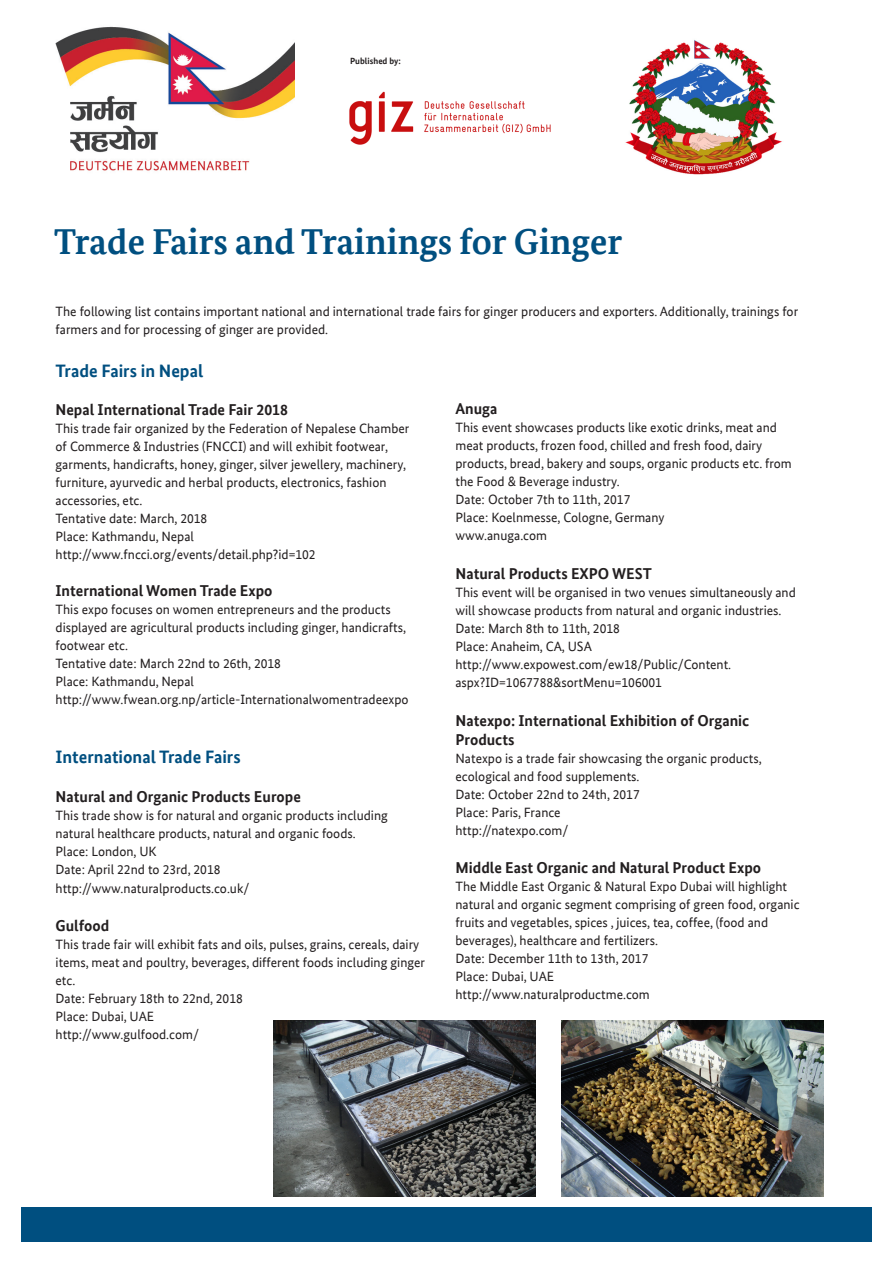
<style>
.page{position:relative;width:893px;height:1263px;background:#fff}
.page>*{position:absolute;margin:0;border:0;box-sizing:border-box;transform-origin:0 0}
.Headline{font:700 36px "Bundes Serif Office";color:#004f80}
.Body_Text{font:700 18px "Bundes Sans Office";color:#004f80}
.Body_Text-2{font:700 15.75px/19.5px "Bundes Sans Office";color:#231f20}
.Body_Text-3{font:13.5px/18px "Bundes Sans Office";color:#231f20}
.t1{font:700 9px "Bundes Sans Office";color:#231f20}
</style>
<div class="page">
<img style="left:56px;top:26px;width:238px;height:145px">
<img style="left:349px;top:91px;width:202px;height:54px">
<div style="left:21px;top:1208px;width:851px;height:34px;background:#004f80"></div>
<img style="left:625px;top:40px;width:157px;height:134px">
<img style="left:273px;top:1021px;width:262px;height:176px">
<img style="left:561px;top:1021px;width:262px;height:176px">
<p class="t1" style="left:350px;top:56px;width:52px">Published by:</p>
<p class="Headline" style="left:54px;top:220px;width:570px">Trade Fairs and Trainings for Ginger</p>
<p class="Body_Text-3" style="left:56px;top:302px;width:744px">The following list contains important national and international trade fairs for ginger producers and exporters. Additionally, trainings for farmers and for processing of ginger are provided.</p>
<p class="Body_Text" style="left:56px;top:361px;width:149px">Trade Fairs in Nepal</p>
<p class="Body_Text-2" style="left:56px;top:400px;width:234px">Nepal International Trade Fair 2018</p>
<p class="Body_Text-3" style="left:56px;top:419px;width:355px">This trade fair organized by the Federation of Nepalese Chamber of Commerce &amp; Industries (FNCCI) and will exhibit footwear, garments, handicrafts, honey, ginger, silver jewellery, machinery, furniture, ayurvedic and herbal products, electronics, fashion accessories, etc.</p>
<p class="Body_Text-3" style="left:56px;top:509px;width:153px">Tentative date: March, 2018</p>
<p class="Body_Text-3" style="left:56px;top:527px;width:140px">Place: Kathmandu, Nepal</p>
<p class="Body_Text-3" style="left:56px;top:545px;width:262px">http://www.fncci.org/events/detail.php?id=102</p>
<p class="Body_Text-2" style="left:56px;top:581px;width:219px">International Women Trade Expo</p>
<p class="Body_Text-3" style="left:56px;top:601px;width:352px">This expo focuses on women entrepreneurs and the products displayed are agricultural products including ginger, handicrafts, footwear etc.</p>
<p class="Body_Text-3" style="left:56px;top:655px;width:227px">Tentative date: March 22nd to 26th, 2018</p>
<p class="Body_Text-3" style="left:56px;top:673px;width:140px">Place: Kathmandu, Nepal</p>
<p class="Body_Text-3" style="left:56px;top:691px;width:355px">http://www.fwean.org.np/article-Internationalwomentradeexpo</p>
<p class="Body_Text" style="left:56px;top:746px;width:187px">International Trade Fairs</p>
<p class="Body_Text-2" style="left:56px;top:787px;width:247px">Natural and Organic Products Europe</p>
<p class="Body_Text-3" style="left:56px;top:806px;width:334px">This trade show is for natural and organic products including natural healthcare products, natural and organic foods.</p>
<p class="Body_Text-3" style="left:56px;top:842px;width:103px">Place: London, UK</p>
<p class="Body_Text-3" style="left:56px;top:860px;width:166px">Date: April 22nd to 23rd, 2018</p>
<p class="Body_Text-3" style="left:56px;top:880px;width:195px">http://www.naturalproducts.co.uk/</p>
<p class="Body_Text-2" style="left:56px;top:916px;width:55px">Gulfood</p>
<p class="Body_Text-3" style="left:56px;top:935px;width:371px">This trade fair will exhibit fats and oils, pulses, grains, cereals, dairy items, meat and poultry, beverages, different foods including ginger etc.</p>
<p class="Body_Text-3" style="left:56px;top:989px;width:189px">Date: February 18th to 22nd, 2018</p>
<p class="Body_Text-3" style="left:56px;top:1007px;width:100px">Place: Dubai, UAE</p>
<p class="Body_Text-3" style="left:56px;top:1025px;width:145px">http://www.gulfood.com/</p>
<p class="Body_Text-2" style="left:455px;top:398px;width:44px">Anuga</p>
<p class="Body_Text-3" style="left:455px;top:418px;width:338px">This event showcases products like exotic drinks, meat and meat products, frozen food, chilled and fresh food, dairy products, bread, bakery and soups, organic products etc. from the Food &amp; Beverage industry.</p>
<p class="Body_Text-3" style="left:455px;top:490px;width:176px">Date: October 7th to 11th, 2017</p>
<p class="Body_Text-3" style="left:455px;top:508px;width:211px">Place: Koelnmesse, Cologne, Germany</p>
<p class="Body_Text-3" style="left:455px;top:526px;width:93px">www.anuga.com</p>
<p class="Body_Text-2" style="left:455px;top:563px;width:198px">Natural Products EXPO WEST</p>
<p class="Body_Text-3" style="left:455px;top:583px;width:342px">This event will be organised in two venues simultaneously and will showcase products from natural and organic industries.</p>
<p class="Body_Text-3" style="left:455px;top:619px;width:166px">Date: March 8th to 11th, 2018</p>
<p class="Body_Text-3" style="left:455px;top:637px;width:138px">Place: Anaheim, CA, USA</p>
<p class="Body_Text-3" style="left:455px;top:655px;width:277px">http://www.expowest.com/ew18/Public/Content. aspx?ID=1067788&amp;sortMenu=106001</p>
<p class="Body_Text-2" style="left:455px;top:710px;width:295px">Natexpo: International Exhibition of Organic<br>Products</p>
<p class="Body_Text-3" style="left:455px;top:749px;width:308px">Natexpo is a trade fair showcasing the organic products, ecological and food supplements.</p>
<p class="Body_Text-3" style="left:455px;top:785px;width:186px">Date: October 22nd to 24th, 2017</p>
<p class="Body_Text-3" style="left:455px;top:803px;width:107px">Place: Paris, France</p>
<p class="Body_Text-3" style="left:455px;top:821px;width:114px">http://natexpo.com/</p>
<p class="Body_Text-2" style="left:455px;top:857px;width:307px">Middle East Organic and Natural Product Expo</p>
<p class="Body_Text-3" style="left:455px;top:877px;width:346px">The Middle East Organic &amp; Natural Expo Dubai will highlight natural and organic segment comprising of green food, organic fruits and vegetables, spices , juices, tea, coffee, (food and beverages), healthcare and fertilizers.</p>
<p class="Body_Text-3" style="left:455px;top:949px;width:194px">Date: December 11th to 13th, 2017</p>
<p class="Body_Text-3" style="left:455px;top:967px;width:100px">Place: Dubai, UAE</p>
<p class="Body_Text-3" style="left:455px;top:985px;width:196px">http://www.naturalproductme.com</p>
</div>
